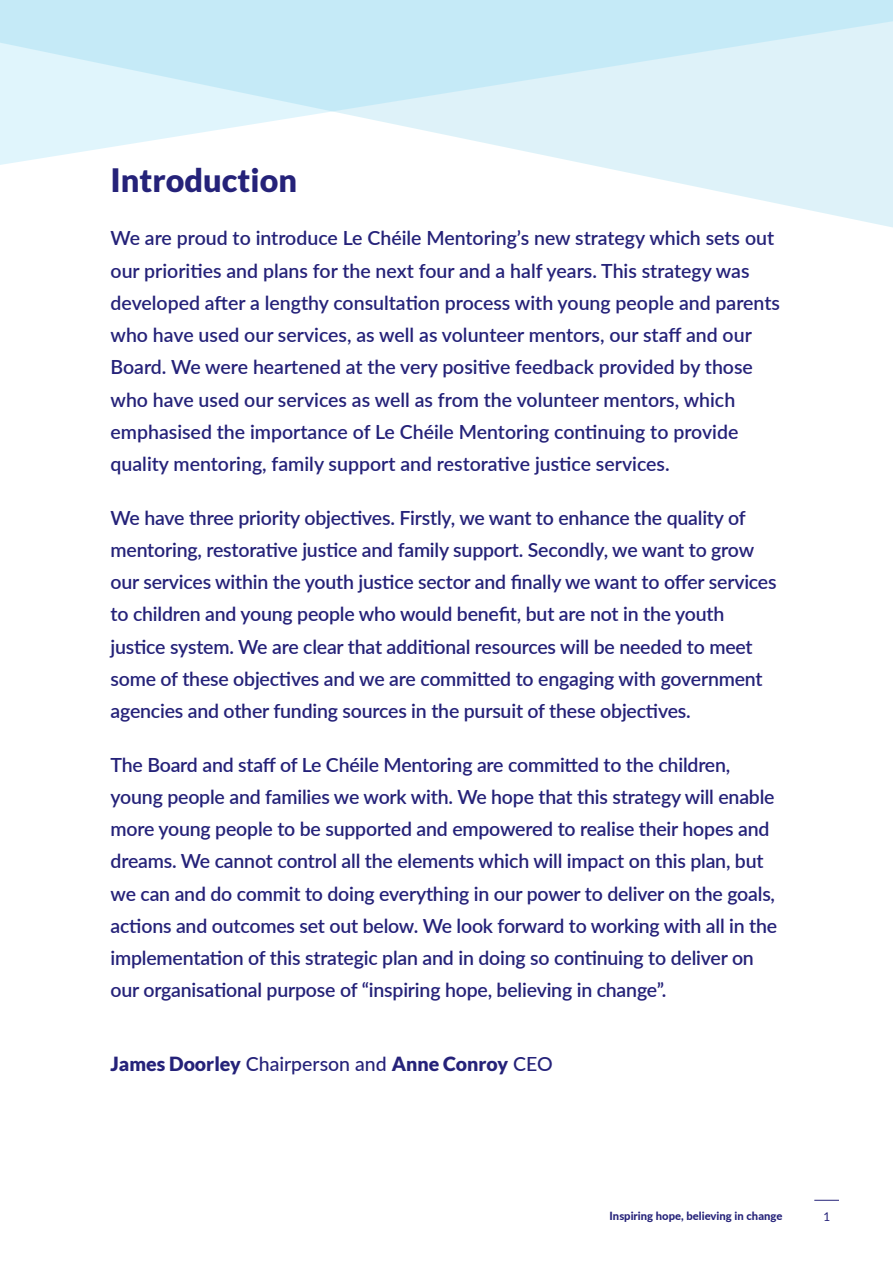
<style>
.page{position:relative;width:893px;height:1263px;background:#fff}
.page>*{position:absolute;margin:0;border:0;box-sizing:border-box;transform-origin:0 0}
.t1{font:900 32.25px "Lato";color:#252279}
.t2{font:600 19.5px/32.2px "Lato";letter-spacing:-.01em;color:#252279}
.t3{font:900 19.5px "Lato";color:#252279}
.t4{font:12px "Lato";color:#252279}
.t5{font:800 11.25px "Lato";color:#252279}
.s1{font-weight:500}
</style>
<div class="page">
<svg style="left:593px;top:165px;width:300px;height:62px"></svg>
<svg style="left:0;top:0;width:893px;height:165px;fill:#def2f9"></svg>
<svg style="left:814px;top:1200px;width:25px;height:1px"></svg>
<p class="t1" style="left:111px;top:161px;width:188px">Introduction</p>
<p class="t2" style="left:111px;top:221px;width:671px">We are proud to introduce Le Chéile Mentoring’s new strategy which sets out our priorities and plans for the next four and a half years. This strategy was developed after a lengthy consultation process with young people and parents who have used our services, as well as volunteer mentors, our staff and our Board. We were heartened at the very positive feedback provided by those who have used our services as well as from the volunteer mentors, which emphasised the importance of Le Chéile Mentoring continuing to provide quality mentoring, family support and restorative justice services.</p>
<p class="t2" style="left:111px;top:501px;width:667px">We have three priority objectives. Firstly, we want to enhance the quality of mentoring, restorative justice and family support. Secondly, we want to grow our services within the youth justice sector and finally we want to offer services to children and young people who would benefit, but are not in the youth justice system. We are clear that additional resources will be needed to meet some of these objectives and we are committed to engaging with government agencies and other funding sources in the pursuit of these objectives.</p>
<p class="t2" style="left:111px;top:748px;width:668px">The Board and staff of Le Chéile Mentoring are committed to the children, young people and families we work with. We hope that this strategy will enable more young people to be supported and empowered to realise their hopes and dreams. We cannot control all the elements which will impact on this plan, but we can and do commit to doing everything in our power to deliver on the goals, actions and outcomes set out below. We look forward to working with all in the implementation of this strategic plan and in doing so continuing to deliver on our organisational purpose of “inspiring hope, believing in change”.</p>
<p class="t3" style="left:111px;top:1053px;width:444px">James Doorley <span class="s1">Chairperson and</span> Anne Conroy <span class="s1">CEO</span></p>
<p class="t5" style="left:610px;top:1207px;width:174px">Inspiring hope, believing in change</p>
<p class="t4" style="left:823px;top:1209px;width:8px">1</p>
</div>
